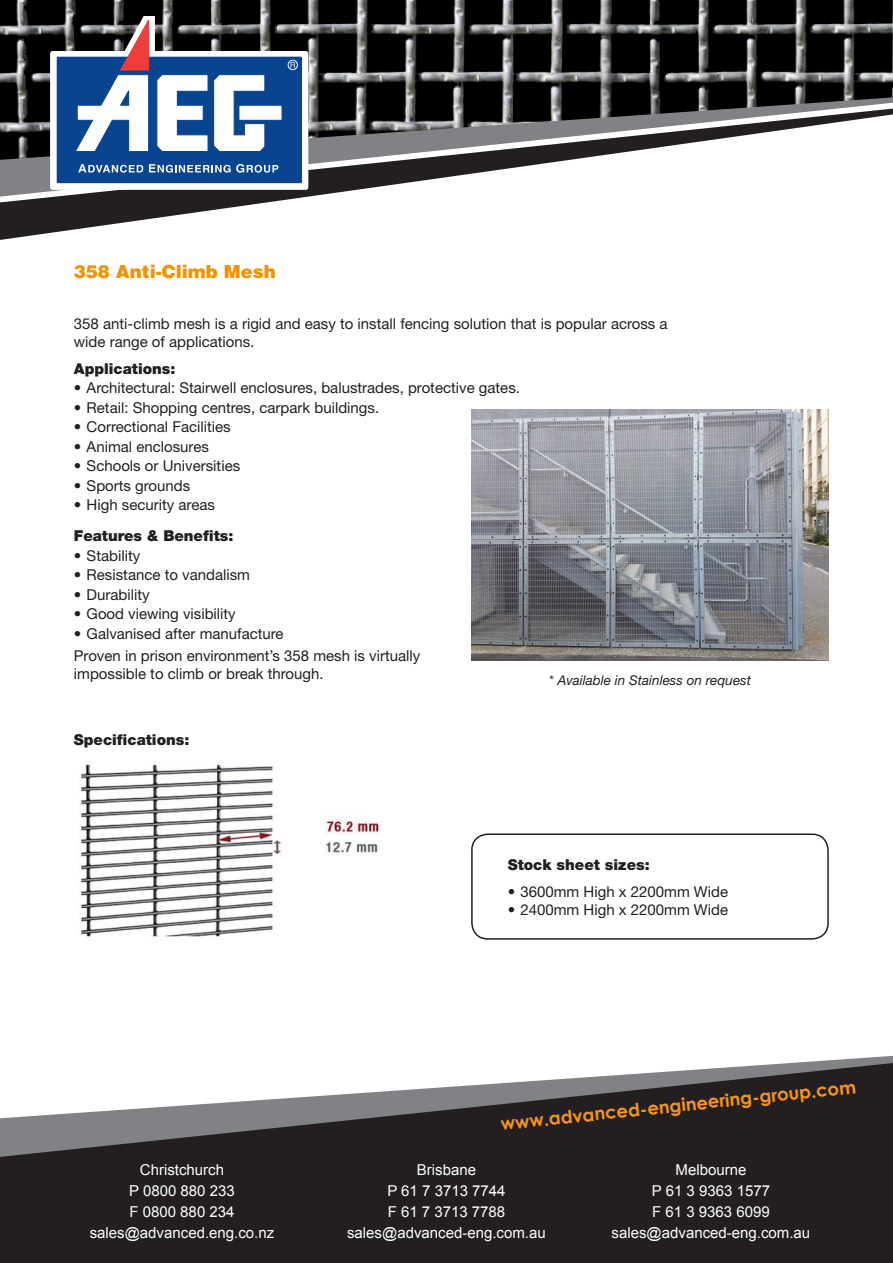
<style>
.page{position:relative;width:893px;height:1263px;background:#fff}
.page>*{position:absolute;margin:0;border:0;box-sizing:border-box;transform-origin:0 0}
.t1{font:700 18px "Century Gothic";color:#f7931d}
.t2{font:900 18px "Helvetica";color:#f29400}
.t3{font:15px/18px "Helvetica Neue";color:#231f20}
.t4{font:15px "Arial";color:#fff}
.t5{font:900 15px "Helvetica Neue";color:#231f20}
.t6{font:italic 13.5px "Helvetica Neue";color:#231f20}
</style>
<div class="page">
<img style="left:0;top:0;width:893px;height:97px">
<svg style="left:0;top:97px;width:893px;height:6px;background:#222"></svg>
<svg style="left:0;top:103px;width:893px;height:11px;background:#3d3d3d"></svg>
<svg style="left:0;top:114px;width:893px;height:126px"></svg>
<svg style="left:50px;top:16px;width:258px;height:174px"></svg>
<div style="left:288px;top:60px;width:10px;height:10px;border:1px solid #fff;border-radius:50%"></div>
<svg style="left:0;top:1063px;width:893px;height:200px;background:#484546"></svg>
<img style="left:471px;top:409px;width:358px;height:252px">
<img style="left:80px;top:764px;width:302px;height:173px">
<div style="left:471px;top:833px;width:358px;height:107px;border:2px solid #231f20;border-radius:16px"></div>
<p class="t2" style="left:74px;top:260px;width:203px">358 Anti-Climb Mesh</p>
<p class="t3" style="left:74px;top:315px;width:595px">358 anti-climb mesh is a rigid and easy to install fencing solution that is popular across a wide range of applications.</p>
<p class="t5" style="left:74px;top:360px;width:103px">Applications:</p>
<p class="t3" style="left:74px;top:379px;width:448px">• Architectural: Stairwell enclosures, balustrades, protective gates.</p>
<p class="t3" style="left:74px;top:398px;width:307px">• Retail: Shopping centres, carpark buildings.</p>
<p class="t3" style="left:74px;top:418px;width:158px">• Correctional Facilities</p>
<p class="t3" style="left:74px;top:437px;width:137px">• Animal enclosures</p>
<p class="t3" style="left:74px;top:457px;width:168px">• Schools or Universities</p>
<p class="t3" style="left:74px;top:476px;width:118px">• Sports grounds</p>
<p class="t3" style="left:74px;top:496px;width:143px">• High security areas</p>
<p class="t5" style="left:74px;top:527px;width:161px">Features &amp; Benefits:</p>
<p class="t3" style="left:74px;top:546px;width:68px">• Stability</p>
<p class="t3" style="left:74px;top:565px;width:178px">• Resistance to vandalism</p>
<p class="t3" style="left:74px;top:585px;width:77px">• Durability</p>
<p class="t3" style="left:74px;top:604px;width:163px">• Good viewing visibility</p>
<p class="t3" style="left:74px;top:624px;width:211px">• Galvanised after manufacture</p>
<p class="t3" style="left:74px;top:646px;width:348px">Proven in prison environment’s 358 mesh is virtually impossible to climb or break through.</p>
<p class="t6" style="left:549px;top:672px;width:204px">* Available in Stainless on request</p>
<p class="t5" style="left:74px;top:731px;width:117px">Specifications:</p>
<p class="t4" style="left:140px;top:1160px;width:86px">Christchurch</p>
<p class="t4" style="left:129px;top:1181px;width:107px">P 0800 880 233</p>
<p class="t4" style="left:129px;top:1202px;width:107px">F 0800 880 234</p>
<p class="t4" style="left:90px;top:1223px;width:186px">sales@advanced.eng.co.nz</p>
<p class="t5" style="left:508px;top:856px;width:143px">Stock sheet sizes:</p>
<p class="t3" style="left:508px;top:882px;width:222px">• 3600mm High x 2200mm Wide</p>
<p class="t3" style="left:508px;top:900px;width:222px">• 2400mm High x 2200mm Wide</p>
<p class="t1" style="left:500px;top:1112px;width:358px;rotate:-6deg">www.advanced-engineering-group.com</p>
<p class="t4" style="left:417px;top:1160px;width:61px">Brisbane</p>
<p class="t4" style="left:387px;top:1181px;width:120px">P 61 7 3713 7744</p>
<p class="t4" style="left:388px;top:1202px;width:119px">F 61 7 3713 7788</p>
<p class="t4" style="left:347px;top:1223px;width:200px">sales@advanced-eng.com.au</p>
<p class="t4" style="left:675px;top:1160px;width:72px">Melbourne</p>
<p class="t4" style="left:652px;top:1181px;width:120px">P 61 3 9363 1577</p>
<p class="t4" style="left:652px;top:1202px;width:119px">F 61 3 9363 6099</p>
<p class="t4" style="left:612px;top:1223px;width:200px">sales@advanced-eng.com.au</p>
</div>
